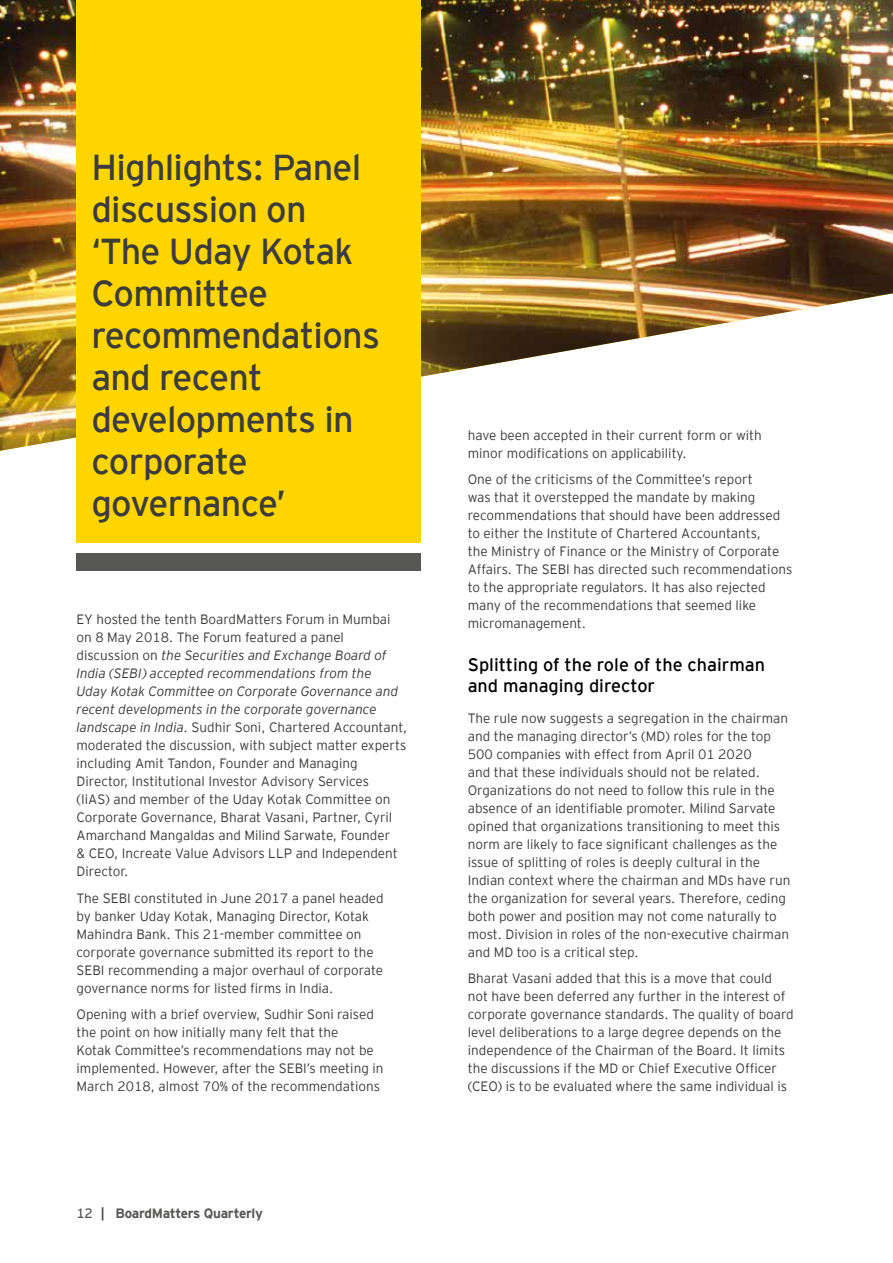
<style>
.page{position:relative;width:893px;height:1263px;background:#fff}
.page>*{position:absolute;margin:0;border:0;box-sizing:border-box;transform-origin:0 0}
.t1{font:36px/42px "EY Interstate";letter-spacing:-.02em;color:#3c3c3b}
.t2{font:18px/21px "EY Interstate";color:#000}
.t3{font:300 13.5px/18px "EY Interstate";color:#3c3c3b}
.t4{font:700 13.5px "EY Interstate";letter-spacing:-.02em;color:#575756}
.s1{font-style:italic}
.s2{font-weight:400}
</style>
<div class="page">
<img style="left:0;top:0;width:893px;height:451px">
<div style="left:77px;top:0;width:344px;height:543px;background:#ffd500"></div>
<div style="left:77px;top:553px;width:344px;height:17px;background:#575756"></div>
<h1 class="t1" style="left:91px;top:144px;width:290px">Highlights: Panel discussion on ‘The Uday Kotak<br>Committee recommendations and recent developments in corporate governance’</h1>
<p class="t3" style="left:77px;top:609px;width:332px">EY hosted the tenth BoardMatters Forum in Mumbai on 8 May 2018. The Forum featured a panel discussion on <span class="s1">the Securities and Exchange Board of India (SEBI) accepted recommendations from the<br>Uday Kotak Committee on Corporate Governance and recent developments in the corporate governance landscape in India.</span> Sudhir Soni, Chartered Accountant, moderated the discussion, with subject matter experts including Amit Tandon, Founder and Managing Director, Institutional Investor Advisory Services<br>(IiAS) and member of the Uday Kotak Committee on Corporate Governance, Bharat Vasani, Partner, Cyril Amarchand Mangaldas and Milind Sarwate, Founder<br>&amp; CEO, Increate Value Advisors LLP and Independent Director.</p>
<p class="t3" style="left:77px;top:888px;width:309px">The SEBI constituted in June 2017 a panel headed by banker Uday Kotak, Managing Director, Kotak Mahindra Bank. This 21-member committee on corporate governance submitted its report to the SEBI recommending a major overhaul of corporate governance norms for listed firms in India.</p>
<p class="t3" style="left:77px;top:1005px;width:308px">Opening with a brief overview, Sudhir Soni raised the point on how initially many felt that the<br>Kotak Committee’s recommendations may not be implemented. However, after the SEBI’s meeting in March 2018, almost 70% of the recommendations</p>
<p class="t4" style="left:77px;top:1203px;width:188px"><span class="s2">12</span> | BoardMatters Quarterly</p>
<p class="t3" style="left:468px;top:425px;width:296px">have been accepted in their current form or with minor modifications on applicability.</p>
<p class="t3" style="left:468px;top:470px;width:326px">One of the criticisms of the Committee’s report<br>was that it overstepped the mandate by making recommendations that should have been addressed to either the Institute of Chartered Accountants,<br>the Ministry of Finance or the Ministry of Corporate Affairs. The SEBI has directed such recommendations to the appropriate regulators. It has also rejected many of the recommendations that seemed like micromanagement.</p>
<h2 class="t2" style="left:468px;top:653px;width:299px">Splitting of the role of the chairman and managing director</h2>
<p class="t3" style="left:468px;top:708px;width:324px">The rule now suggests a segregation in the chairman and the managing director’s (MD) roles for the top 500 companies with effect from April 01 2020<br>and that these individuals should not be related.<br>Organizations do not need to follow this rule in the absence of an identifiable promoter. Milind Sarvate opined that organizations transitioning to meet this norm are likely to face significant challenges as the issue of splitting of roles is deeply cultural in the Indian context where the chairman and MDs have run the organization for several years. Therefore, ceding both power and position may not come naturally to most. Division in roles of the non-executive chairman and MD too is a critical step.</p>
<p class="t3" style="left:468px;top:969px;width:328px">Bharat Vasani added that this is a move that could not have been deferred any further in the interest of corporate governance standards. The quality of board level deliberations to a large degree depends on the independence of the Chairman of the Board. It limits the discussions if the MD or Chief Executive Officer (CEO) is to be evaluated where the same individual is</p>
</div>
